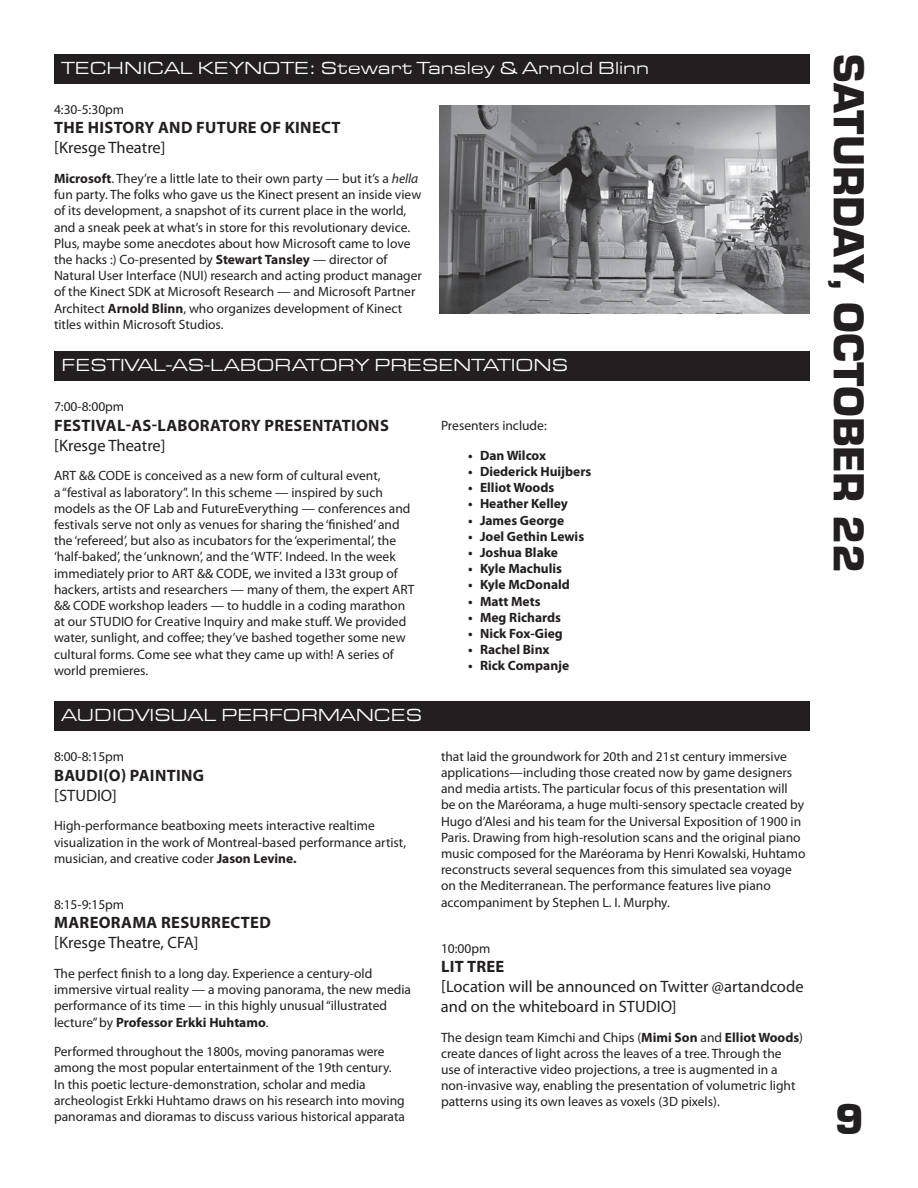
<style>
.page{position:relative;width:918px;height:1188px;background:#fff}
.page>*{position:absolute;margin:0;border:0;box-sizing:border-box;transform-origin:0 0}
.t1{font:45px "Eurostile Black DTC";color:#231f20}
.t2{font:18px "Eurostile Extended Roman DTC";color:#fff}
.t3{font:16.5px/19.8px "Myriad Pro";color:#231f20}
.t4{font:700 16.5px "Myriad Pro";letter-spacing:.02em;color:#231f20}
.t5{font:13.5px/16.2px "Myriad Pro";color:#231f20}
.t6{font:700 13.5px "Myriad Pro";color:#231f20}
.s1{font-weight:700}
.s2{font-style:italic}
</style>
<div class="page">
<div style="left:54px;top:352px;width:756px;height:29px;background:#231f20"></div>
<div style="left:54px;top:54px;width:756px;height:30px;background:#231f20"></div>
<img style="left:439px;top:105px;width:371px;height:209px">
<div style="left:54px;top:701px;width:756px;height:30px;background:#231f20"></div>
<h2 class="t2" style="left:62px;top:58px;width:589px">TECHNICAL KEYNOTE: STEWART TANSLEY &amp; ARNOLD BLINN</h2>
<p class="t5" style="left:54px;top:101px;width:72px">4:30-5:30pm</p>
<p class="t4" style="left:54px;top:117px;width:56px">The History</p>
<p class="t4" style="left:158px;top:117px;width:13px">and</p>
<p class="t4" style="left:196px;top:117px;width:20px">Future</p>
<p class="t4" style="left:260px;top:117px;width:45px">of Kinect</p>
<p class="t3" style="left:54px;top:138px;width:113px">[Kresge Theatre]</p>
<p class="t5" style="left:54px;top:170px;width:369px"><span class="s1">Microsoft</span>. They’re a little late to their own party — but it’s a <span class="s2">hella </span>fun party. The folks who gave us the Kinect present an inside view of its development, a snapshot of its current place in the world, and a sneak peek at what’s in store for this revolutionary device.<br>Plus, maybe some anecdotes about how Microsoft came to love the hacks :) Co-presented by <span class="s1">Stewart Tansley</span> — director of Natural User Interface (NUI) research and acting product manager of the Kinect SDK at Microsoft Research — and Microsoft Partner Architect <span class="s1">Arnold Blinn</span>, who organizes development of Kinect titles within Microsoft Studios.</p>
<h2 class="t2" style="left:62px;top:356px;width:28px">FESTIVAL</h2>
<h2 class="t2" style="left:166px;top:356px;width:108px">-AS-LABORATORY</h2>
<h2 class="t2" style="left:374px;top:356px;width:32px">PRESENTATIONS</h2>
<p class="t5" style="left:54px;top:398px;width:72px">7:00-8:00pm</p>
<p class="t4" style="left:54px;top:415px;width:28px">FEstival</p>
<p class="t4" style="left:126px;top:415px;width:43px">-as-laboratory</p>
<p class="t4" style="left:264px;top:415px;width:11px">presentations</p>
<p class="t3" style="left:54px;top:435px;width:113px">[Kresge Theatre]</p>
<p class="t5" style="left:54px;top:468px;width:362px">ART &amp;&amp; CODE is conceived as a new form of cultural event,<br>a “festival as laboratory”. In this scheme — inspired by such models as the OF Lab and FutureEverything — conferences and festivals serve not only as venues for sharing the ‘finished’ and the ‘refereed’, but also as incubators for the ‘experimental’, the ‘half-baked’, the ‘unknown’, and the ‘WTF’. Indeed. In the week immediately prior to ART &amp;&amp; CODE, we invited a l33t group of hackers, artists and researchers — many of them, the expert ART &amp;&amp; CODE workshop leaders — to huddle in a coding marathon at our STUDIO for Creative Inquiry and make stuff. We provided water, sunlight, and coffee; they’ve bashed together some new cultural forms. Come see what they came up with! A series of world premieres.</p>
<p class="t5" style="left:441px;top:417px;width:107px">Presenters include:</p>
<p class="t6" style="left:468px;top:446px;width:80px">• Dan Wilcox</p>
<p class="t6" style="left:468px;top:463px;width:125px">• Diederick Huijbers</p>
<p class="t6" style="left:468px;top:479px;width:88px">• Elliot Woods</p>
<p class="t6" style="left:468px;top:495px;width:101px">• Heather Kelley</p>
<p class="t6" style="left:468px;top:511px;width:98px">• James George</p>
<p class="t6" style="left:468px;top:527px;width:118px">• Joel Gethin Lewis</p>
<p class="t6" style="left:468px;top:544px;width:92px">• Joshua Blake</p>
<p class="t6" style="left:468px;top:560px;width:96px">• Kyle Machulis</p>
<p class="t6" style="left:468px;top:576px;width:103px">• Kyle McDonald</p>
<p class="t6" style="left:468px;top:592px;width:74px">• Matt Mets</p>
<p class="t6" style="left:468px;top:608px;width:95px">• Meg Richards</p>
<p class="t6" style="left:468px;top:625px;width:96px">• Nick Fox-Gieg</p>
<p class="t6" style="left:468px;top:641px;width:83px">• Rachel Binx</p>
<p class="t6" style="left:468px;top:657px;width:103px">• Rick Companje</p>
<h2 class="t2" style="left:62px;top:706px;width:16px">AUDIOVISUAL</h2>
<h2 class="t2" style="left:221px;top:706px;width:18px">PERFORMANCES</h2>
<p class="t5" style="left:54px;top:748px;width:72px">8:00-8:15pm</p>
<p class="t4" style="left:54px;top:765px;width:21px">Baudi</p>
<p class="t4" style="left:103px;top:765px;width:46px">(o) Painting</p>
<p class="t3" style="left:54px;top:785px;width:64px">[STUDIO]</p>
<p class="t5" style="left:54px;top:818px;width:354px">High-performance beatboxing meets interactive realtime visualization in the work of Montreal-based performance artist, musician, and creative coder <span class="s1">Jason Levine.</span></p>
<p class="t5" style="left:54px;top:896px;width:72px">8:15-9:15pm</p>
<p class="t4" style="left:54px;top:912px;width:27px">Mareorama</p>
<p class="t4" style="left:161px;top:912px;width:21px">Resurrected</p>
<p class="t3" style="left:54px;top:933px;width:146px">[Kresge Theatre, CFA]</p>
<p class="t5" style="left:54px;top:965px;width:359px">The perfect finish to a long day. Experience a century-old immersive virtual reality — a moving panorama, the new media performance of its time — in this highly unusual “illustrated lecture” by <span class="s1">Professor Erkki Huhtamo</span>.</p>
<p class="t5" style="left:54px;top:1043px;width:353px">Performed throughout the 1800s, moving panoramas were among the most popular entertainment of the 19th century.<br>In this poetic lecture-demonstration, scholar and media archeologist Erkki Huhtamo draws on his research into moving panoramas and dioramas to discuss various historical apparata</p>
<p class="t5" style="left:441px;top:748px;width:366px">that laid the groundwork for 20th and 21st century immersive applications—including those created now by game designers and media artists. The particular focus of this presentation will be on the Maréorama, a huge multi-sensory spectacle created by Hugo d’Alesi and his team for the Universal Exposition of 1900 in Paris. Drawing from high-resolution scans and the original piano music composed for the Maréorama by Henri Kowalski, Huhtamo reconstructs several sequences from this simulated sea voyage on the Mediterranean. The performance features live piano accompaniment by Stephen L. I. Murphy.</p>
<p class="t5" style="left:441px;top:940px;width:51px">10:00pm</p>
<p class="t4" style="left:441px;top:956px;width:65px">LIT TREE</p>
<p class="t3" style="left:441px;top:976px;width:364px">[Location will be announced on Twitter @artandcode and on the whiteboard in STUDIO]</p>
<p class="t5" style="left:441px;top:1029px;width:364px">The design team Kimchi and Chips (<span class="s1">Mimi Son</span> and <span class="s1">Elliot Woods</span>) create dances of light across the leaves of a tree. Through the use of interactive video projections, a tree is augmented in a non-invasive way, enabling the presentation of volumetric light patterns using its own leaves as voxels (3D pixels).</p>
<h1 class="t1" style="left:873px;top:54px;width:520px;rotate:90deg">SATURDAY, OCTOBER 22</h1>
<h1 class="t1" style="left:835px;top:1095px;width:30px">9</h1>
</div>
